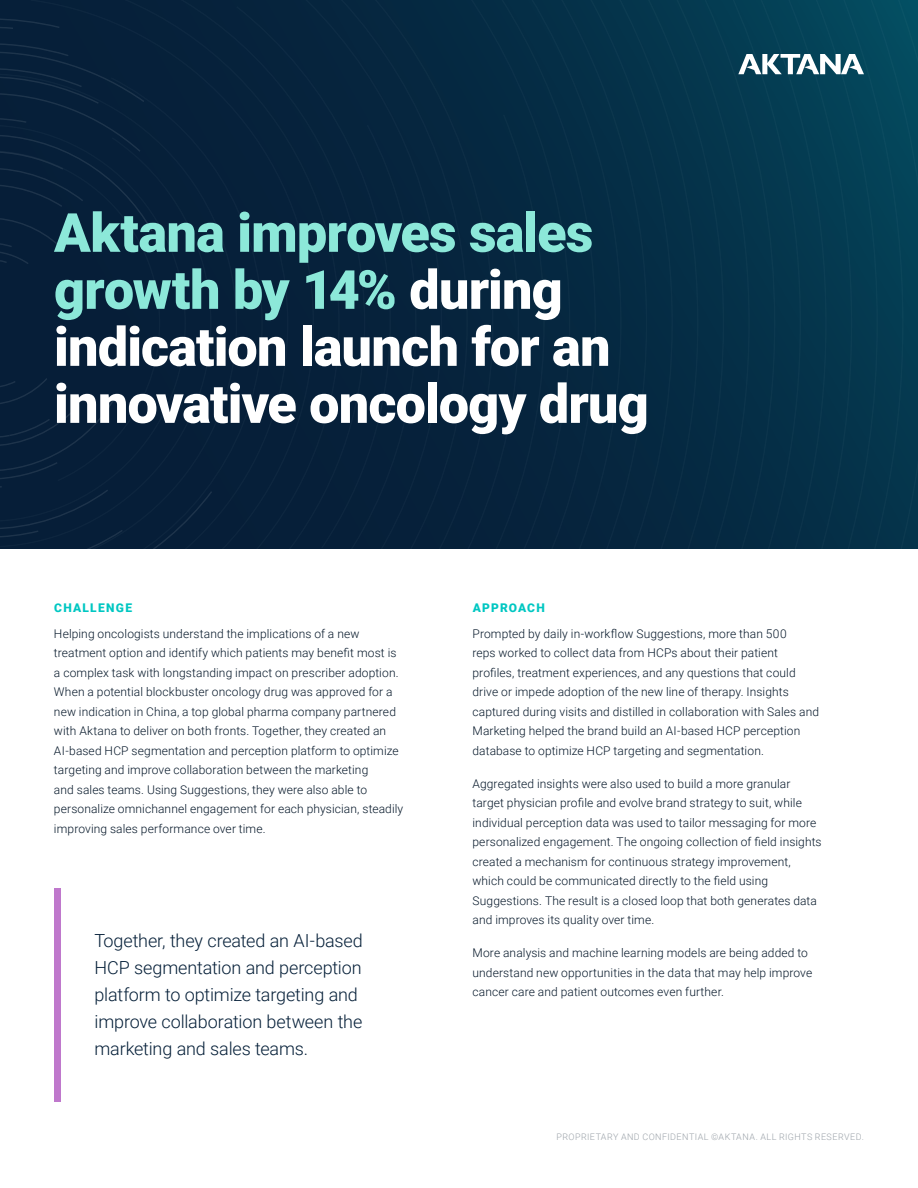
<style>
.page{position:relative;width:918px;height:1188px;background:#fff}
.page>*{position:absolute;margin:0;border:0;box-sizing:border-box;transform-origin:0 0}
.t1{font:900 54px/57px "Roboto";letter-spacing:-.015em;color:#fff}
.t2{font:300 18px/27px "Roboto";letter-spacing:-.01em;color:#051f38}
.t3{font:300 12px/19.5px "Roboto";letter-spacing:.01em;color:#051729}
.t4{font:900 12px "Roboto";letter-spacing:.105em;color:#00c7c2}
.t5{font:300 9px "Roboto";letter-spacing:.05em;color:#9ba2a9}
.s1{color:#8ce8d9}
</style>
<div class="page">
<svg style="left:0;top:0;width:918px;height:549px;background:#052841"></svg>
<div style="left:54px;top:888px;width:7px;height:214px;background:#bf78cc"></div>
<svg style="left:738px;top:54px;width:126px;height:20px"></svg>
<h1 class="t1" style="left:54px;top:202px;width:596px"><span class="s1">Aktana improves sales growth by 14%</span> during indication launch for an innovative oncology drug</h1>
<p class="t4" style="left:54px;top:599px;width:79px">CHALLENGE</p>
<p class="t3" style="left:54px;top:623px;width:351px">Helping oncologists understand the implications of a new treatment option and identify which patients may benefit most is a complex task with longstanding impact on prescriber adoption.<br>When a potential blockbuster oncology drug was approved for a new indication in China, a top global pharma company partnered with Aktana to deliver on both fronts. Together, they created an AI-based HCP segmentation and perception platform to optimize targeting and improve collaboration between the marketing<br>and sales teams. Using Suggestions, they were also able to personalize omnichannel engagement for each physician, steadily improving sales performance over time.</p>
<h2 class="t2" style="left:94px;top:927px;width:270px">Together, they created an AI-based HCP segmentation and perception platform to optimize targeting and improve collaboration between the marketing and sales teams.</h2>
<p class="t4" style="left:473px;top:599px;width:74px">APPROACH</p>
<p class="t3" style="left:472px;top:623px;width:348px">Prompted by daily in-workflow Suggestions, more than 500<br>reps worked to collect data from HCPs about their patient profiles, treatment experiences, and any questions that could drive or impede adoption of the new line of therapy. Insights captured during visits and distilled in collaboration with Sales and Marketing helped the brand build an AI-based HCP perception database to optimize HCP targeting and segmentation.</p>
<p class="t3" style="left:472px;top:773px;width:351px">Aggregated insights were also used to build a more granular target physician profile and evolve brand strategy to suit, while individual perception data was used to tailor messaging for more personalized engagement. The ongoing collection of field insights created a mechanism for continuous strategy improvement, which could be communicated directly to the field using Suggestions. The result is a closed loop that both generates data and improves its quality over time.</p>
<p class="t3" style="left:472px;top:943px;width:341px">More analysis and machine learning models are being added to understand new opportunities in the data that may help improve cancer care and patient outcomes even further.</p>
<p class="t5" style="left:557px;top:1130px;width:309px">PROPRIETARY AND CONFIDENTIAL ©AKTANA. ALL RIGHTS RESERVED.</p>
</div>
